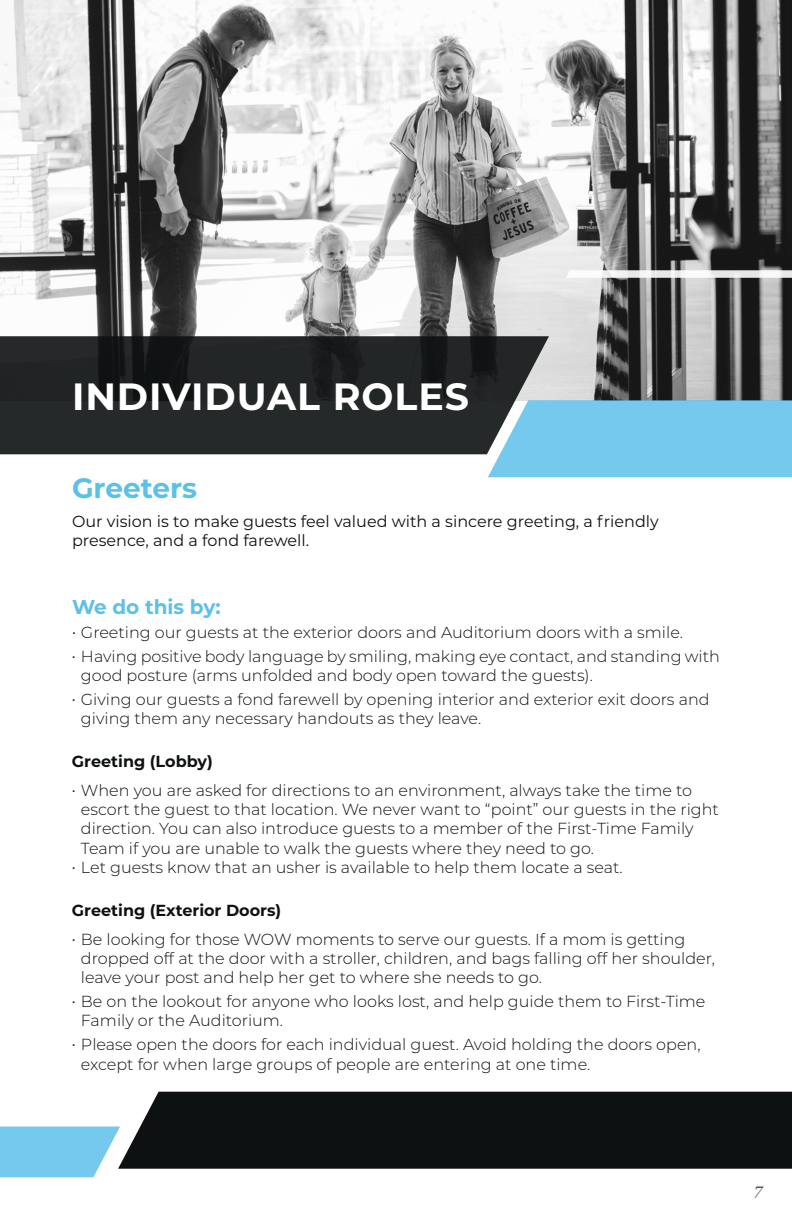
<style>
.page{position:relative;width:792px;height:1224px;background:#fff}
.page>*{position:absolute;margin:0;border:0;box-sizing:border-box;transform-origin:0 0}
.t1{font:700 38px "Montserrat";letter-spacing:.025em;color:#fff}
.t2{font:700 28px "Montserrat";color:#5bc0ea}
.t3{font:700 20px "Montserrat";color:#5bc0ea}
.t4{font:300 16px/19.2px "Montserrat";color:#0e1112}
.t5{font:16px/19.2px "Montserrat";color:#0e1112}
.t6{font:italic 16px "Georgia";color:#57585a}
.s1{font-family:"Gotham";font-weight:400}
.s2{font-weight:700}
</style>
<div class="page">
<img style="left:0;top:0;width:792px;height:400px">
<svg style="left:0;top:336px;width:549px;height:118px;background:#242728"></svg>
<svg style="left:488px;top:400px;width:304px;height:77px;background:#76c5e7"></svg>
<div style="left:118px;top:1092px;width:674px;height:77px;background:#0e1112"></div>
<svg style="left:566px;top:270px;width:226px;height:8px"></svg>
<svg style="left:0;top:1127px;width:120px;height:50px;background:#83ceee"></svg>
<h1 class="t1" style="left:72px;top:369px;width:398px">INDIVIDUAL ROLES</h1>
<h2 class="t2" style="left:72px;top:468px;width:126px">Greeters</h2>
<p class="t5" style="left:72px;top:511px;width:588px">Our vision is to make guests feel valued with a sincere greeting, a friendly presence, and a fond farewell.</p>
<p class="t3" style="left:72px;top:592px;width:150px">We do this by:</p>
<p class="t4" style="left:72px;top:619px;width:649px;line-height:24px"><span class="s1">·</span> Greeting our guests at the exterior doors and Auditorium doors with a smile.<br><span class="s1">·</span> Having positive body language by smiling, making eye contact, and standing with</p>
<p class="t4" style="left:72px;top:663px;width:639px;line-height:24px;text-indent:9px">good posture (arms unfolded and body open toward the guests).<br><span class="s1">·</span> Giving our guests a fond farewell by opening interior and exterior exit doors and</p>
<p class="t4" style="left:81px;top:708px;width:402px">giving them any necessary handouts as they leave.</p>
<p class="t4" style="left:72px;top:747px;width:622px;line-height:28.8px"><span class="s2">Greeting (Lobby)<br></span><span class="s1">·</span> When you are asked for directions to an environment, always take the time to</p>
<p class="t4" style="left:81px;top:799px;width:639px">escort the guest to that location. We never want to “point” our guests in the right</p>
<p class="t4" style="left:81px;top:819px;width:614px">direction. You can also introduce guests to a member of the First-Time Family</p>
<p class="t4" style="left:81px;top:838px;width:514px">Team if you are unable to walk the guests where they need to go.</p>
<p class="t4" style="left:72px;top:857px;width:552px"><span class="s1">·</span> Let guests know that an usher is available to help them locate a seat.</p>
<p class="t4" style="left:72px;top:895px;width:615px;line-height:28.8px"><span class="s2">Greeting (Exterior Doors)<br></span><span class="s1">·</span> Be looking for those WOW moments to serve our guests. If a mom is getting</p>
<p class="t4" style="left:81px;top:948px;width:636px">dropped off at the door with a stroller, children, and bags falling off her shoulder, leave your post and help her get to where she needs to go.</p>
<p class="t4" style="left:81px;top:991px;width:626px;text-indent:-9px"><span class="s1">·</span> Be on the lookout for anyone who looks lost, and help guide them to First-Time<br>Family or the Auditorium.</p>
<p class="t4" style="left:81px;top:1035px;width:621px;text-indent:-9px"><span class="s1">·</span> Please open the doors for each individual guest. Avoid holding the doors open, except for when large groups of people are entering at one time.</p>
<p class="t6" style="left:755px;top:1177px;width:9px">7</p>
</div>
